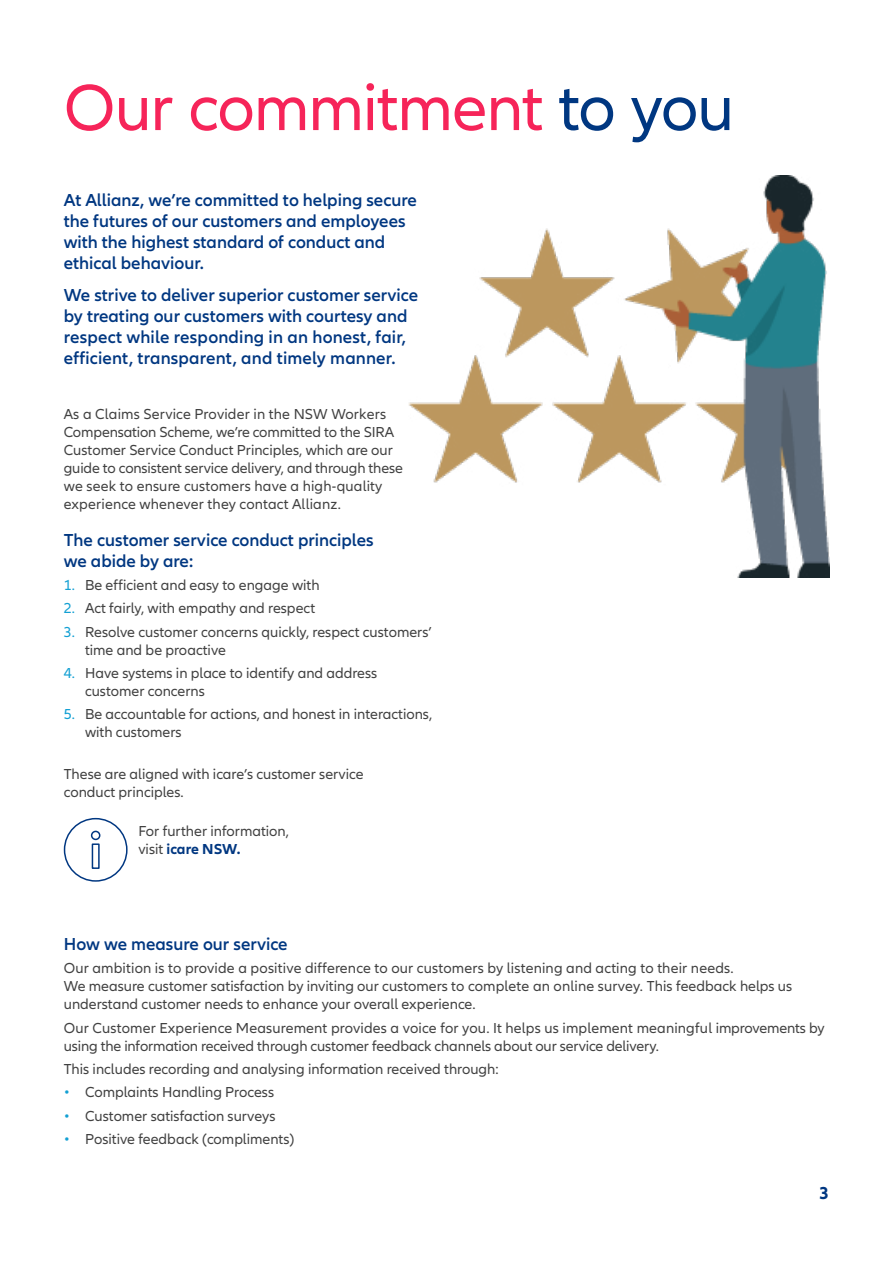
<style>
.page{position:relative;width:893px;height:1263px;background:#fff}
.page>*{position:absolute;margin:0;border:0;box-sizing:border-box;transform-origin:0 0}
.t1{font:67.5px "Allianz Neo";letter-spacing:-.02em;color:#f62459}
.t2{font:600 18px/21px "Allianz Neo";color:#003781}
.t3{font:700 18px "Allianz Neo";color:#003781}
.t4{font:15px/18px "Allianz Neo";color:#414141}
.s1{color:#003781}
.s2{color:#13a0d3}
.s3{font-weight:700;color:#003781}
</style>
<div class="page">
<img style="left:408px;top:176px;width:421px;height:401px">
<div style="left:64px;top:818px;width:64px;height:64px;border:2px solid #003781;border-radius:50%"></div>
<svg style="left:90px;top:830px;width:11px;height:39px"></svg>
<h1 class="t1" style="left:64px;top:69px;width:672px">Our commitment <span class="s1">to you</span></h1>
<p class="t2" style="left:64px;top:190px;width:355px">At Allianz, we’re committed to helping secure the futures of our customers and employees with the highest standard of conduct and ethical behaviour.</p>
<p class="t2" style="left:64px;top:284px;width:356px">We strive to deliver superior customer service by treating our customers with courtesy and respect while responding in an honest, fair, efficient, transparent, and timely manner.</p>
<p class="t4" style="left:64px;top:405px;width:341px">As a Claims Service Provider in the NSW Workers Compensation Scheme, we’re committed to the SIRA Customer Service Conduct Principles, which are our guide to consistent service delivery, and through these we seek to ensure customers have a high-quality experience whenever they contact Allianz.</p>
<p class="t2" style="left:64px;top:530px;width:312px">The customer service conduct principles we abide by are:</p>
<p class="t4" style="left:64px;top:576px;width:257px"><span class="s2">1.</span> Be efficient and easy to engage with</p>
<p class="t4" style="left:64px;top:600px;width:253px"><span class="s2">2.</span> Act fairly, with empathy and respect</p>
<p class="t4" style="left:85px;top:623px;width:348px;text-indent:-21px"><span class="s2">3.</span> Resolve customer concerns quickly, respect customers’ time and be proactive</p>
<p class="t4" style="left:85px;top:664px;width:294px;text-indent:-21px"><span class="s2">4.</span> Have systems in place to identify and address customer concerns</p>
<p class="t4" style="left:85px;top:706px;width:349px;text-indent:-21px"><span class="s2">5.</span> Be accountable for actions, and honest in interactions, with customers</p>
<p class="t4" style="left:64px;top:765px;width:301px">These are aligned with icare’s customer service conduct principles.</p>
<p class="t4" style="left:138px;top:822px;width:152px">For further information, visit <span class="s3">icare NSW.</span></p>
<p class="t2" style="left:64px;top:934px;width:225px">How we measure our service</p>
<p class="t4" style="left:64px;top:960px;width:730px">Our ambition is to provide a positive difference to our customers by listening and acting to their needs.<br>We measure customer satisfaction by inviting our customers to complete an online survey. This feedback helps us understand customer needs to enhance your overall experience.</p>
<p class="t4" style="left:64px;top:1019px;width:762px">Our Customer Experience Measurement provides a voice for you. It helps us implement meaningful improvements by using the information received through customer feedback channels about our service delivery.</p>
<p class="t4" style="left:64px;top:1060px;width:436px">This includes recording and analysing information received through:</p>
<p class="t4" style="left:64px;top:1084px;width:212px"><span class="s2">•</span> Complaints Handling Process</p>
<p class="t4" style="left:64px;top:1107px;width:213px"><span class="s2">•</span> Customer satisfaction surveys</p>
<p class="t4" style="left:64px;top:1130px;width:232px"><span class="s2">•</span> Positive feedback (compliments)</p>
<p class="t3" style="left:819px;top:1183px;width:11px">3</p>
</div>
